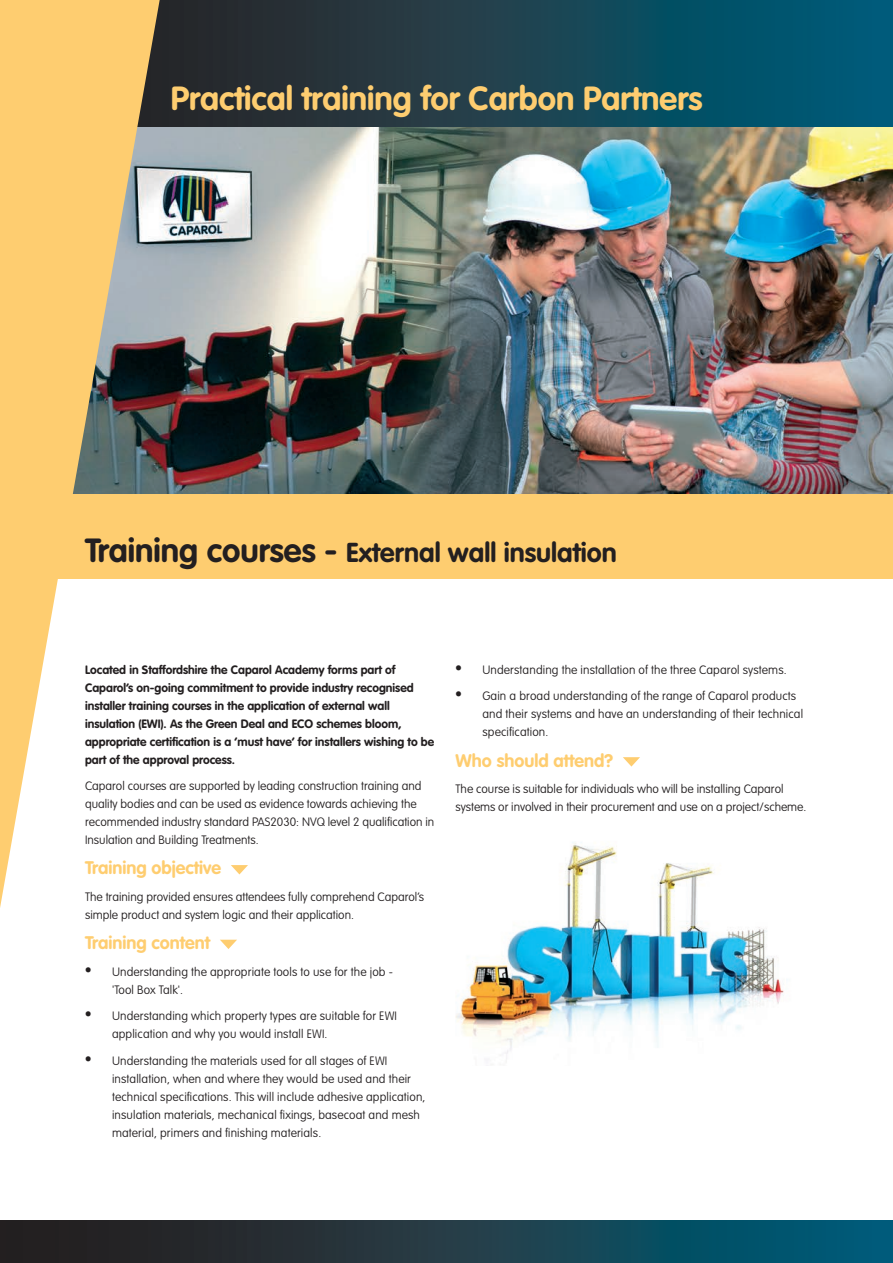
<style>
.page{position:relative;width:893px;height:1263px;background:#fff}
.page>*{position:absolute;margin:0;border:0;box-sizing:border-box;transform-origin:0 0}
.t1{font:700 33px "VAG Rounded LT";color:#fecd70}
.t2{font:700 27px "VAG Rounded LT";color:#231f20}
.t3{font:700 18px "VAG Rounded";color:#fecd70}
.t4{font:100 12px/18px "VAG Rounded LT";letter-spacing:.01em;color:#231f20}
.t5{font:700 12px/18px "VAG Rounded LT";color:#231f20}
.s1{font-size:33px}
.s2{font-family:"Times";font-weight:400;font-size:18px}
</style>
<div class="page">
<svg style="left:160px;top:0;width:733px;height:128px;background:#174351"></svg>
<svg style="left:0;top:1220px;width:893px;height:43px;background:#193c48"></svg>
<div style="left:0;top:493px;width:893px;height:85px;background:#fecd70"></div>
<img style="left:160px;top:128px;width:733px;height:365px">
<svg style="left:231px;top:865px;width:17px;height:9px"></svg>
<svg style="left:220px;top:940px;width:17px;height:9px"></svg>
<svg style="left:623px;top:757px;width:17px;height:9px"></svg>
<hr style="left:892px;top:128px;width:1px;height:85px;background:#fecd70">
<svg style="left:0;top:0;width:160px;height:908px;fill:#fecd70"></svg>
<img style="left:455px;top:842px;width:329px;height:220px">
<h1 class="t1" style="left:171px;top:79px;width:533px">Practical training for Carbon Partners</h1>
<h2 class="t2" style="left:85px;top:536px;width:533px"><span class="s1">Training courses -</span> External wall insulation</h2>
<p class="t5" style="left:85px;top:661px;width:351px">Located in Staffordshire the Caparol Academy forms part of Caparol’s on-going commitment to provide industry recognised installer training courses in the application of external wall insulation (EWI). As the Green Deal and ECO schemes bloom, appropriate certification is a ‘must have’ for installers wishing to be part of the approval process.</p>
<p class="t4" style="left:85px;top:777px;width:351px">Caparol courses are supported by leading construction training and quality bodies and can be used as evidence towards achieving the recommended industry standard PAS2030: NVQ level 2 qualification in Insulation and Building Treatments.</p>
<h3 class="t3" style="left:85px;top:857px;width:138px">Training objective</h3>
<p class="t4" style="left:85px;top:888px;width:341px">The training provided ensures attendees fully comprehend Caparol’s simple product and system logic and their application.</p>
<h3 class="t3" style="left:85px;top:932px;width:127px">Training content</h3>
<p class="t4" style="left:112px;top:963px;width:282px;text-indent:-27px"><span class="s2">•</span> Understanding the appropriate tools to use for the job - 'Tool Box Talk'.</p>
<p class="t4" style="left:112px;top:1007px;width:287px;text-indent:-27px"><span class="s2">•</span> Understanding which property types are suitable for EWI application and why you would install EWI.</p>
<p class="t4" style="left:112px;top:1052px;width:315px;text-indent:-27px"><span class="s2">•</span> Understanding the materials used for all stages of EWI installation, when and where they would be used and their technical specifications. This will include adhesive application, insulation materials, mechanical fixings, basecoat and mesh material, primers and finishing materials.</p>
<p class="t4" style="left:455px;top:661px;width:333px"><span class="s2">•</span> Understanding the installation of the three Caparol systems.</p>
<p class="t4" style="left:482px;top:688px;width:322px;text-indent:-27px"><span class="s2">•</span> Gain a broad understanding of the range of Caparol products and their systems and have an understanding of their technical specification.</p>
<h3 class="t3" style="left:455px;top:750px;width:159px">Who should attend?</h3>
<p class="t4" style="left:455px;top:780px;width:352px">The course is suitable for individuals who will be installing Caparol systems or involved in their procurement and use on a project/scheme.</p>
</div>
